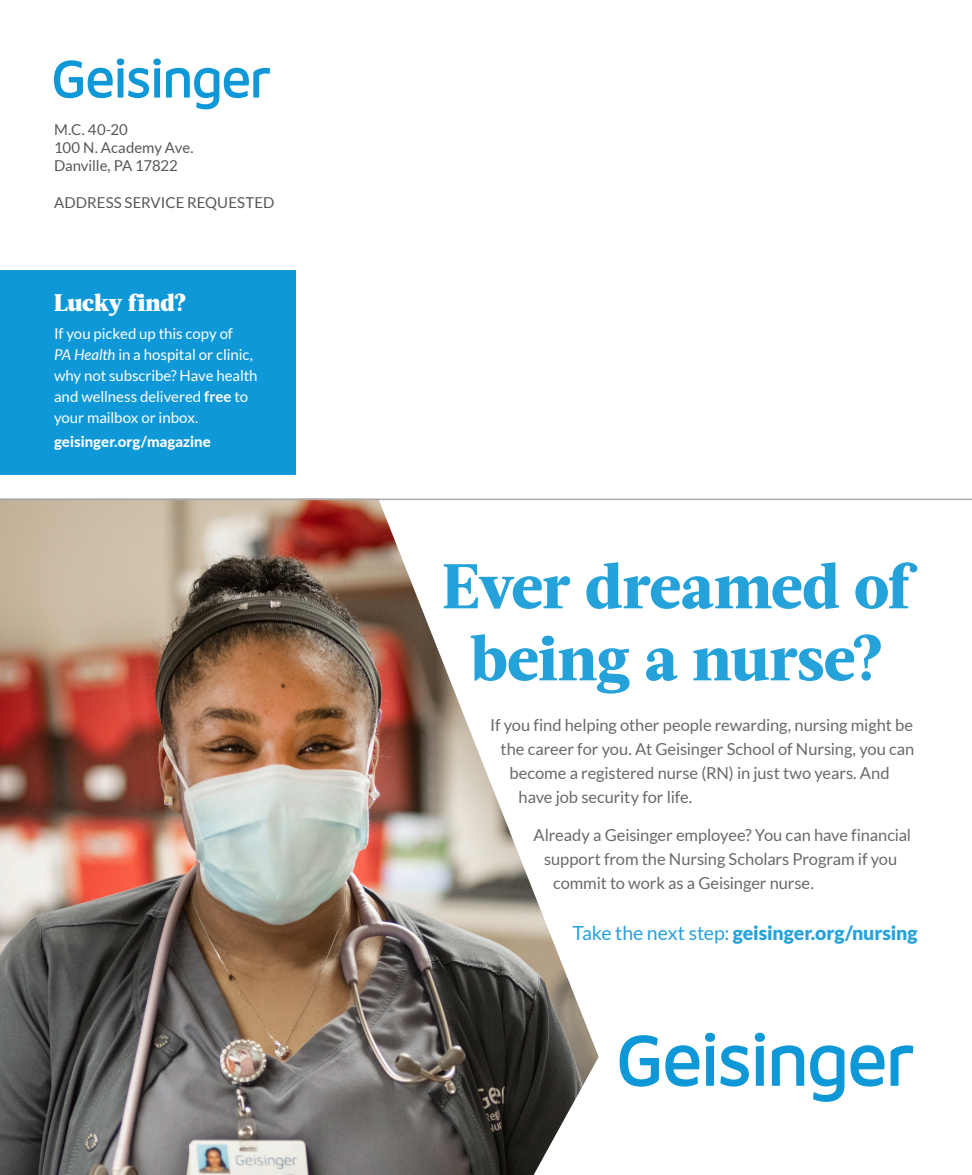
<style>
.page{position:relative;width:972px;height:1175px;background:#fff}
.page>*{position:absolute;margin:0;border:0;box-sizing:border-box;transform-origin:0 0}
.t1{font:800 63px/72px "Acta";letter-spacing:-.01em;color:#0e98d7;text-align:center}
.t2{font:900 24px "Acta";letter-spacing:-.005em;color:#fff}
.t3{font:900 19.5px "Lato";letter-spacing:-.005em;color:#0e98d7}
.t4{font:16.5px "Lato";letter-spacing:-.005em;color:#57585a}
.t5{font:15px/21px "Lato";letter-spacing:-.005em;color:#fff}
.t6{font:15px "Lato";color:#57585a}
.t7{font:800 15px "Lato";letter-spacing:.005em;color:#fff}
.s1{font-style:italic}
.s2{font-weight:700}
.s3{font-weight:400}
</style>
<div class="page">
<img style="left:0;top:500px;width:599px;height:674px">
<hr style="left:0;top:498px;width:972px;height:2px;background:#a8a9ad">
<svg style="left:54px;top:58px;width:216px;height:51px"></svg>
<div style="left:0;top:270px;width:295px;height:204px;background:#0e98d7"></div>
<svg style="left:620px;top:1032px;width:293px;height:69px"></svg>
<p class="t6" style="left:54px;top:121px;width:76px">M.C. 40-20</p>
<p class="t6" style="left:54px;top:139px;width:141px">100 N. Academy Ave.</p>
<p class="t6" style="left:54px;top:157px;width:125px">Danville, PA 17822</p>
<p class="t6" style="left:54px;top:194px;width:222px">ADDRESS SERVICE REQUESTED</p>
<p class="t2" style="left:54px;top:288px;width:134px">Lucky find?</p>
<p class="t5" style="left:54px;top:322px;width:205px">If you picked up this copy of<br><span class="s1">PA Health</span> in a hospital or clinic, why not subscribe? Have health and wellness delivered <span class="s2">free</span> to your mailbox or inbox.</p>
<p class="t7" style="left:54px;top:430px;width:158px">geisinger.org/magazine</p>
<h1 class="t1" style="left:442px;top:551px;width:469px">Ever dreamed of being a nurse?</h1>
<p class="t4" style="left:490px;top:716px;width:424px">If you find helping other people rewarding, nursing might be</p>
<p class="t4" style="left:501px;top:740px;width:415px">the career for you. At Geisinger School of Nursing, you can</p>
<p class="t4" style="left:510px;top:764px;width:382px">become a registered nurse (RN) in just two years. And</p>
<p class="t4" style="left:519px;top:788px;width:175px">have job security for life.</p>
<p class="t4" style="left:534px;top:825px;width:379px">Already a Geisinger employee? You can have financial</p>
<p class="t4" style="left:544px;top:849px;width:355px">support from the Nursing Scholars Program if you</p>
<p class="t4" style="left:553px;top:873px;width:262px">commit to work as a Geisinger nurse.</p>
<p class="t3" style="left:573px;top:921px;width:347px"><span class="s3">Take the next step:</span> geisinger.org/nursing</p>
</div>
